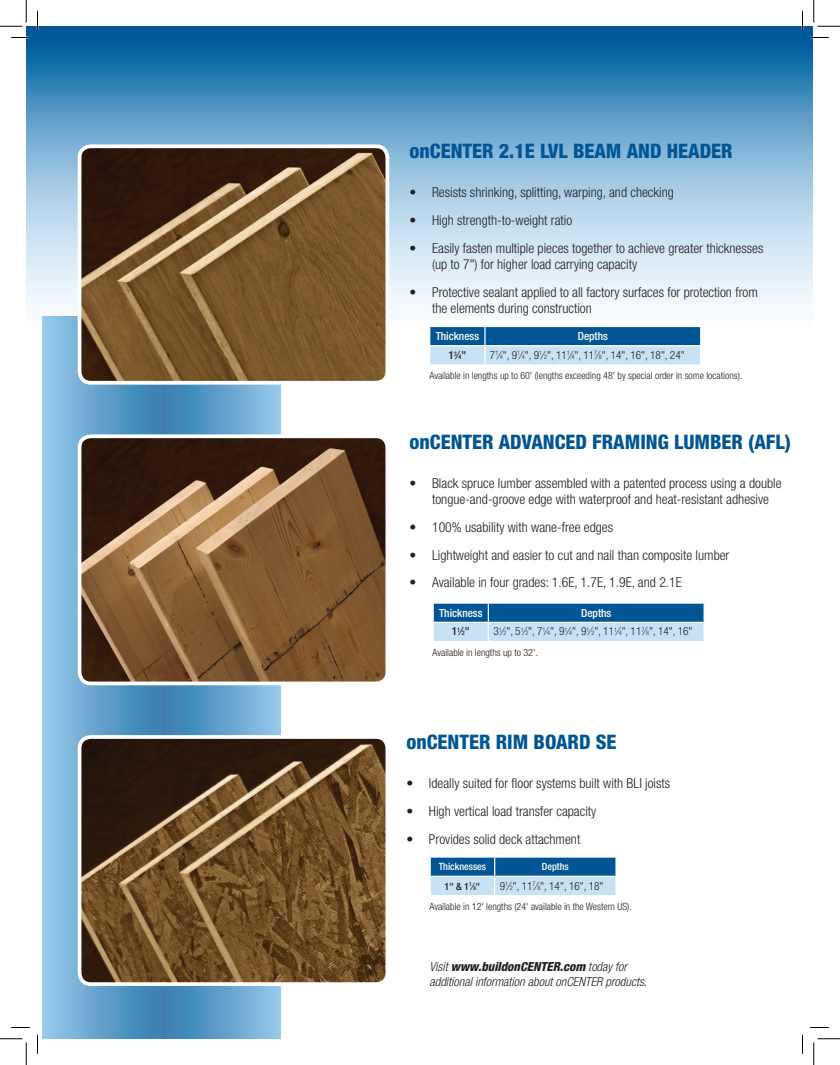
<style>
.page{position:relative;width:840px;height:1065px;background:#fff}
.page>*{position:absolute;margin:0;border:0;box-sizing:border-box;transform-origin:0 0}
.t1{font:800 condensed 20px "Helvetica Neue LT Std";color:#005595}
.t2{font:300 condensed 13.75px/16.5px "Helvetica Neue LT Std";color:#231f20}
.t3{font:italic 300 condensed 12.5px/15px "Helvetica Neue LT Std";color:#231f20}
.t4{font:300 condensed 11.25px "Helvetica Neue LT Std";color:#231f20}
.t5{font:500 condensed 11.25px "Helvetica Neue LT Std";color:#fff}
.t6{font:500 condensed 11.25px "Helvetica Neue LT Std";color:#231f20}
.t7{font:300 condensed 10px "Helvetica Neue LT Std";color:#231f20}
.t8{font:500 condensed 10px "Helvetica Neue LT Std";color:#fff}
.t9{font:500 condensed 10px "Helvetica Neue LT Std";color:#231f20}
.s1{font-size:6.12px}
.s2{font-size:5.5px}
.s3{font-weight:800}
</style>
<div class="page">
<svg style="left:26px;top:26px;width:786px;height:302px;background:#7aaed1"></svg>
<svg style="left:42px;top:317px;width:239px;height:722px;background:#72acd4"></svg>
<img style="left:80px;top:737px;width:304px;height:247px">
<div style="left:78px;top:735px;width:311px;height:251px;border:4px solid #fff;border-radius:11px"></div>
<img style="left:80px;top:436px;width:304px;height:247px">
<div style="left:78px;top:434px;width:311px;height:251px;border:4px solid #fff;border-radius:11px"></div>
<svg style="left:430px;top:326px;width:271px;height:38px;background:#6ea1c8"></svg>
<svg style="left:433px;top:603px;width:272px;height:38px;background:#6da1c8"></svg>
<svg style="left:430px;top:857px;width:186px;height:38px;background:#6da1c8"></svg>
<img style="left:80px;top:146px;width:307px;height:237px">
<div style="left:78px;top:144px;width:311px;height:241px;border:4px solid #fff;border-radius:11px"></div>
<svg style="left:11px;top:37px;width:19px;height:1px"></svg>
<svg style="left:810px;top:37px;width:19px;height:1px"></svg>
<svg style="left:11px;top:1027px;width:19px;height:1px"></svg>
<svg style="left:810px;top:1027px;width:19px;height:1px"></svg>
<svg style="left:37px;top:11px;width:1px;height:19px"></svg>
<svg style="left:37px;top:1035px;width:1px;height:19px"></svg>
<svg style="left:802px;top:11px;width:1px;height:19px"></svg>
<svg style="left:802px;top:1035px;width:1px;height:19px"></svg>
<svg style="left:0;top:0;width:27px;height:27px"></svg>
<svg style="left:0;top:1039px;width:27px;height:26px"></svg>
<svg style="left:814px;top:0;width:26px;height:27px"></svg>
<svg style="left:814px;top:1039px;width:26px;height:26px"></svg>
<h1 class="t1" style="left:410px;top:139px;width:325px">onCENTER 2.1E LVL BEAM AND HEADER</h1>
<p class="t2" style="left:410px;top:184px;width:266px">• Resists shrinking, splitting, warping, and checking</p>
<p class="t2" style="left:410px;top:212px;width:164px">• High strength-to-weight ratio</p>
<p class="t2" style="left:432px;top:239px;width:333px;text-indent:-22px">• Easily fasten multiple pieces together to achieve greater thicknesses (up to 7") for higher load carrying capacity</p>
<p class="t2" style="left:432px;top:284px;width:327px;text-indent:-22px">• Protective sealant applied to all factory surfaces for protection from the elements during construction</p>
<p class="t5" style="left:436px;top:329px;width:45px">Thickness</p>
<p class="t5" style="left:578px;top:329px;width:32px">Depths</p>
<p class="t6" style="left:449px;top:348px;width:19px">1<sup>3</sup>⁄<span class="s1">4</span>"</p>
<p class="t4" style="left:490px;top:348px;width:196px">7<sup>1</sup>⁄<span class="s1">4</span>", 9<sup>1</sup>⁄<span class="s1">4</span>", 9<sup>1</sup>⁄<span class="s1">2</span>", 11<sup>1</sup>⁄<span class="s1">4</span>", 11<sup>7</sup>⁄<span class="s1">8</span>", 14", 16", 18", 24"</p>
<p class="t7" style="left:430px;top:370px;width:314px">Available in lengths up to 60' (lengths exceeding 48' by special order in some locations).</p>
<h1 class="t1" style="left:410px;top:429px;width:383px">onCENTER ADVANCED FRAM ING LUMBER (AFL)</h1>
<p class="t2" style="left:432px;top:474px;width:351px;text-indent:-22px">• Black spruce lumber assembled with a patented process using a double tongue-and-groove edge with waterproof and heat-resistant adhesive</p>
<p class="t2" style="left:410px;top:519px;width:205px">• 100% usability with wane-free edges</p>
<p class="t2" style="left:410px;top:546px;width:321px">• Lightweight and easier to cut and nail than composite lumber</p>
<p class="t2" style="left:410px;top:574px;width:274px">• Available in four grades: 1.6E, 1.7E, 1.9E, and 2.1E</p>
<p class="t5" style="left:439px;top:606px;width:45px">Thickness</p>
<p class="t5" style="left:581px;top:606px;width:32px">Depths</p>
<p class="t6" style="left:452px;top:625px;width:19px">1<sup>1</sup>⁄<span class="s1">2</span>"</p>
<p class="t4" style="left:493px;top:625px;width:201px">3<sup>1</sup>⁄<span class="s1">2</span>", 5<sup>1</sup>⁄<span class="s1">2</span>", 7<sup>1</sup>⁄<span class="s1">4</span>", 9<sup>1</sup>⁄<span class="s1">4</span>", 9<sup>1</sup>⁄<span class="s1">2</span>", 11<sup>1</sup>⁄<span class="s1">4</span>", 11<sup>7</sup>⁄<span class="s1">8</span>", 14", 16"</p>
<p class="t7" style="left:433px;top:646px;width:107px">Available in lengths up to 32'.</p>
<h1 class="t1" style="left:406px;top:730px;width:212px">onCENTER Rim Board SE</h1>
<p class="t2" style="left:406px;top:775px;width:265px">• Ideally suited for floor systems built with BLI joists</p>
<p class="t2" style="left:406px;top:803px;width:191px">• High vertical load transfer capacity</p>
<p class="t2" style="left:406px;top:831px;width:175px">• Provides solid deck attachment</p>
<p class="t8" style="left:439px;top:861px;width:49px">Thicknesses</p>
<p class="t8" style="left:542px;top:861px;width:28px">Depths</p>
<p class="t9" style="left:445px;top:880px;width:37px">1" &amp; 1<sup>1</sup>⁄<span class="s2">8</span>"</p>
<p class="t4" style="left:500px;top:880px;width:105px">9<sup>1</sup>⁄<span class="s1">2</span>", 11<sup>7</sup>⁄<span class="s1">8</span>", 14", 16", 18"</p>
<p class="t7" style="left:430px;top:900px;width:204px">Available in 12' lengths (24' available in the Western US).</p>
<p class="t3" style="left:430px;top:959px;width:219px">Visit <span class="s3">www.buildonCENTER.com</span> today for additional information about onCENTER products.</p>
</div>
